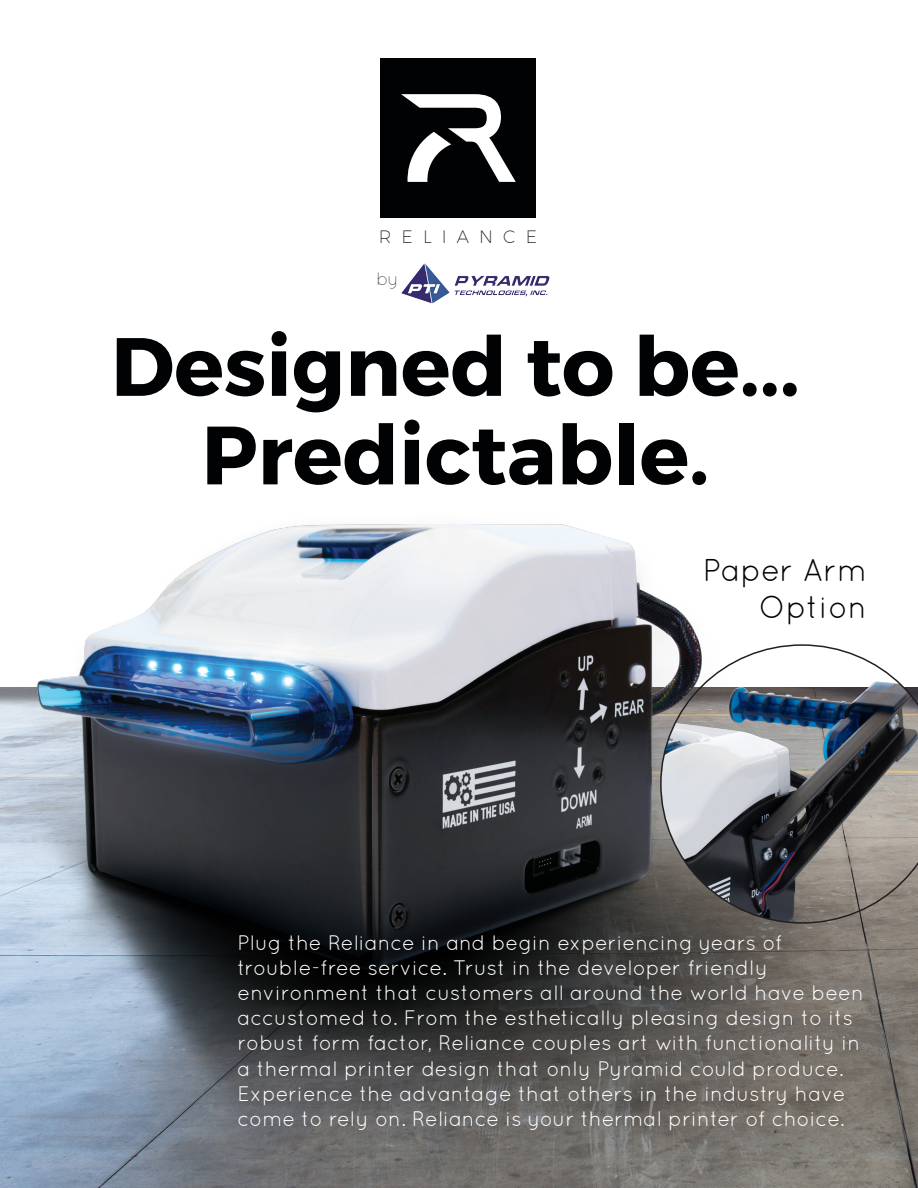
<style>
.page{position:relative;width:918px;height:1188px;background:#fff}
.page>*{position:absolute;margin:0;border:0;box-sizing:border-box;transform-origin:0 0}
.t1{font:700 82.5px/88.5px "Montserrat";color:#010203;text-align:center}
.t2{font:31.5px/37.8px "Quicksand";color:#010203;text-align:right}
.t3{font:21px/25.2px "Quicksand";color:#fff}
.t4{font:200 18px "Montserrat";color:#231f20}
.t5{font:300 18px "Quicksand";color:#231f20}
</style>
<div class="page">
<img style="left:866px;top:924px;width:52px;height:264px">
<img style="left:0;top:524px;width:866px;height:664px">
<div style="left:381px;top:58px;width:155px;height:160px;background:#010203"></div>
<svg style="left:401px;top:94px;width:115px;height:88px"></svg>
<img style="left:401px;top:263px;width:149px;height:41px">
<svg style="left:660px;top:644px;width:258px;height:280px;background:#848588"></svg>
<p class="t4" style="left:379px;top:225px;width:160px">R E L I A N C E</p>
<p class="t5" style="left:377px;top:269px;width:24px">by</p>
<h1 class="t1" style="left:111px;top:324px;width:690px">Designed to be...<br>Predictable.</h1>
<h2 class="t2" style="left:703px;top:550px;width:166px">Paper Arm<br>Option</h2>
<p class="t3" style="left:238px;top:930px;width:628px">Plug the Reliance in and begin experiencing years of trouble-free service. Trust in the developer friendly environment that customers all around the world have been accustomed to. From the esthetically pleasing design to its robust form factor, Reliance couples art with functionality in a thermal printer design that only Pyramid could produce.<br>Experience the advantage that others in the industry have come to rely on. Reliance is your thermal printer of choice.</p>
</div>
